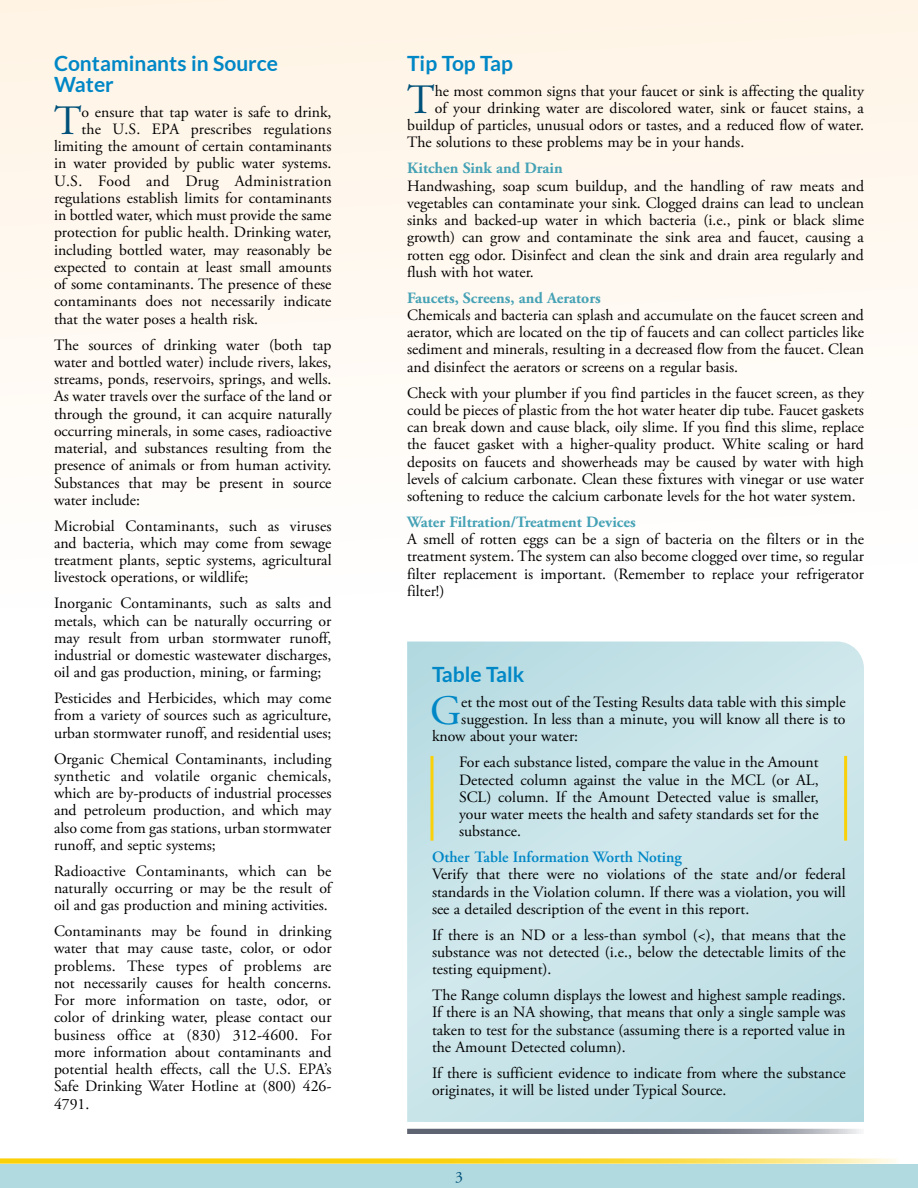
<style>
.page{position:relative;width:918px;height:1188px;background:#fff}
.page>*{position:absolute;margin:0;border:0;box-sizing:border-box;transform-origin:0 0}
.Initial_Cap{font:41.7px "Adobe Garamond Pro";color:#00527a}
.Initial_Cap-2{font:41.7px "Adobe Garamond Pro";color:#0087c6}
.Article_Headline-19{font:700 21px/21px "Lato";color:#0087c6}
.First_Paragraph{font:15.75px/17.2px "Adobe Garamond Pro";color:#000;text-align:justify}
.Initial_Cap-3{font:15.75px "Adobe Garamond Pro";color:#000}
.table_talk{font:15.75px/17.2px "Adobe Garamond Pro";color:#000;text-align:justify}
.Subheader{font:700 15.75px "Adobe Garamond Pro";color:#45a2b5}
.First_Paragraph-2{font:600 15.75px "Adobe Garamond Pro";color:#0087c6}
.Initial_Cap-4{font:15.75px "Adobe Garamond Pro";letter-spacing:.02em;color:#000}
.First_Paragraph-3{font:15.75px "Adobe Garamond Pro";color:#00527a}
</style>
<div class="page">
<div style="left:0;top:1164px;width:918px;height:24px;background:#b1d9e0"></div>
<svg style="left:0;top:1158px;width:896px;height:6px"></svg>
<div style="left:0;top:0;width:918px;height:608px;background:#fff9f2"></div>
<svg style="left:407px;top:642px;width:457px;height:480px;fill:#c7e4e8"></svg>
<svg style="left:407px;top:1129px;width:454px;height:5px;fill:#636976"></svg>
<svg style="left:430px;top:756px;width:4px;height:85px"></svg>
<hr style="left:844px;top:756px;width:3px;height:85px;background:#fad009">
<p class="Article_Headline-19" style="left:54px;top:52px;width:226px">Contaminants in Source<br>Water</p>
<p class="Initial_Cap" style="left:54px;top:96px;width:29px">T</p>
<p class="Initial_Cap-3" style="left:82px;top:102px;width:251px">o ensure that tap water is safe to drink,</p>
<p class="Initial_Cap-3" style="left:82px;top:119px;width:251px">the U.S. EPA prescribes regulations</p>
<p class="Initial_Cap-3" style="left:54px;top:137px;width:279px">limiting the amount of certain contaminants</p>
<p class="Initial_Cap-3" style="left:54px;top:154px;width:279px">in water provided by public water systems.</p>
<p class="Initial_Cap-4" style="left:54px;top:171px;width:279px">U.S. Food and Drug Administration</p>
<p class="Initial_Cap-3" style="left:54px;top:188px;width:279px">regulations establish limits for contaminants</p>
<p class="Initial_Cap-3" style="left:54px;top:206px;width:279px">in bottled water, which must provide the same</p>
<p class="Initial_Cap-3" style="left:54px;top:223px;width:279px">protection for public health. Drinking water,</p>
<p class="Initial_Cap-3" style="left:54px;top:240px;width:279px">including bottled water, may reasonably be</p>
<p class="Initial_Cap-3" style="left:54px;top:257px;width:279px">expected to contain at least small amounts</p>
<p class="Initial_Cap-3" style="left:54px;top:275px;width:279px">of some contaminants. The presence of these</p>
<p class="Initial_Cap-3" style="left:54px;top:292px;width:279px">contaminants does not necessarily indicate</p>
<p class="Initial_Cap-3" style="left:54px;top:309px;width:206px">that the water poses a health risk.</p>
<p class="First_Paragraph" style="left:54px;top:336px;width:279px">The sources of drinking water (both tap water and bottled water) include rivers, lakes, streams, ponds, reservoirs, springs, and wells.<br>As water travels over the surface of the land or through the ground, it can acquire naturally occurring minerals, in some cases, radioactive material, and substances resulting from the presence of animals or from human activity.<br>Substances that may be present in source water include:</p>
<p class="First_Paragraph" style="left:54px;top:518px;width:279px">Microbial Contaminants, such as viruses and bacteria, which may come from sewage treatment plants, septic systems, agricultural livestock operations, or wildlife;</p>
<p class="First_Paragraph" style="left:54px;top:595px;width:279px">Inorganic Contaminants, such as salts and metals, which can be naturally occurring or may result from urban stormwater runoff, industrial or domestic wastewater discharges, oil and gas production, mining, or farming;</p>
<p class="First_Paragraph" style="left:54px;top:690px;width:279px">Pesticides and Herbicides, which may come from a variety of sources such as agriculture, urban stormwater runoff, and residential uses;</p>
<p class="First_Paragraph" style="left:54px;top:751px;width:279px">Organic Chemical Contaminants, including synthetic and volatile organic chemicals, which are by-products of industrial processes and petroleum production, and which may also come from gas stations, urban stormwater runoff, and septic systems;</p>
<p class="First_Paragraph" style="left:54px;top:863px;width:279px">Radioactive Contaminants, which can be naturally occurring or may be the result of oil and gas production and mining activities.</p>
<p class="First_Paragraph" style="left:54px;top:923px;width:279px">Contaminants may be found in drinking water that may cause taste, color, or odor problems. These types of problems are not necessarily causes for health concerns.<br>For more information on taste, odor, or color of drinking water, please contact our business office at (830) 312-4600. For more information about contaminants and potential health effects, call the U.S. EPA’s Safe Drinking Water Hotline at (800) 426- 4791.</p>
<p class="Article_Headline-19" style="left:407px;top:52px;width:107px">Tip Top Tap</p>
<p class="Initial_Cap" style="left:407px;top:75px;width:29px">T</p>
<p class="Initial_Cap-3" style="left:435px;top:81px;width:431px">he most common signs that your faucet or sink is affecting the quality</p>
<p class="Initial_Cap-3" style="left:435px;top:98px;width:431px">of your drinking water are discolored water, sink or faucet stains, a</p>
<p class="Initial_Cap-3" style="left:407px;top:116px;width:458px">buildup of particles, unusual odors or tastes, and a reduced flow of water.</p>
<p class="Initial_Cap-3" style="left:407px;top:133px;width:339px">The solutions to these problems may be in your hands.</p>
<p class="Subheader" style="left:407px;top:159px;width:157px">Kitchen Sink and Drain</p>
<p class="First_Paragraph" style="left:407px;top:177px;width:458px">Handwashing, soap scum buildup, and the handling of raw meats and vegetables can contaminate your sink. Clogged drains can lead to unclean sinks and backed-up water in which bacteria (i.e., pink or black slime growth) can grow and contaminate the sink area and faucet, causing a rotten egg odor. Disinfect and clean the sink and drain area regularly and flush with hot water.</p>
<p class="Subheader" style="left:407px;top:289px;width:195px">Faucets, Screens, and Aerators</p>
<p class="First_Paragraph" style="left:407px;top:307px;width:458px">Chemicals and bacteria can splash and accumulate on the faucet screen and aerator, which are located on the tip of faucets and can collect particles like sediment and minerals, resulting in a decreased flow from the faucet. Clean and disinfect the aerators or screens on a regular basis.</p>
<p class="First_Paragraph" style="left:407px;top:385px;width:458px">Check with your plumber if you find particles in the faucet screen, as they could be pieces of plastic from the hot water heater dip tube. Faucet gaskets can break down and cause black, oily slime. If you find this slime, replace the faucet gasket with a higher-quality product. White scaling or hard deposits on faucets and showerheads may be caused by water with high levels of calcium carbonate. Clean these fixtures with vinegar or use water softening to reduce the calcium carbonate levels for the hot water system.</p>
<p class="Subheader" style="left:407px;top:513px;width:230px">Water Filtration/Treatment Devices</p>
<p class="First_Paragraph" style="left:407px;top:531px;width:458px">A smell of rotten eggs can be a sign of bacteria on the filters or in the treatment system. The system can also become clogged over time, so regular filter replacement is important. (Remember to replace your refrigerator filter!)</p>
<p class="Article_Headline-19" style="left:432px;top:664px;width:94px">Table Talk</p>
<p class="Initial_Cap-2" style="left:430px;top:686px;width:33px">G</p>
<p class="Initial_Cap-3" style="left:461px;top:692px;width:386px">et the most out of the Testing Results data table with this simple</p>
<p class="Initial_Cap-3" style="left:461px;top:710px;width:386px">suggestion. In less than a minute, you will know all there is to</p>
<p class="Initial_Cap-3" style="left:432px;top:727px;width:148px">know about your water:</p>
<p class="table_talk" style="left:459px;top:754px;width:361px">For each substance listed, compare the value in the Amount Detected column against the value in the MCL (or AL, SCL) column. If the Amount Detected value is smaller, your water meets the health and safety standards set for the substance.</p>
<p class="First_Paragraph-2" style="left:432px;top:848px;width:251px">Other Table Information Worth Noting</p>
<p class="First_Paragraph" style="left:432px;top:866px;width:415px">Verify that there were no violations of the state and/or federal standards in the Violation column. If there was a violation, you will see a detailed description of the event in this report.</p>
<p class="First_Paragraph" style="left:432px;top:927px;width:415px">If there is an ND or a less-than symbol (&lt;), that means that the substance was not detected (i.e., below the detectable limits of the testing equipment).</p>
<p class="First_Paragraph" style="left:432px;top:987px;width:415px">The Range column displays the lowest and highest sample readings.<br>If there is an NA showing, that means that only a single sample was taken to test for the substance (assuming there is a reported value in the Amount Detected column).</p>
<p class="First_Paragraph" style="left:432px;top:1065px;width:415px">If there is sufficient evidence to indicate from where the substance originates, it will be listed under Typical Source.</p>
<p class="First_Paragraph-3" style="left:455px;top:1168px;width:9px">3</p>
</div>
